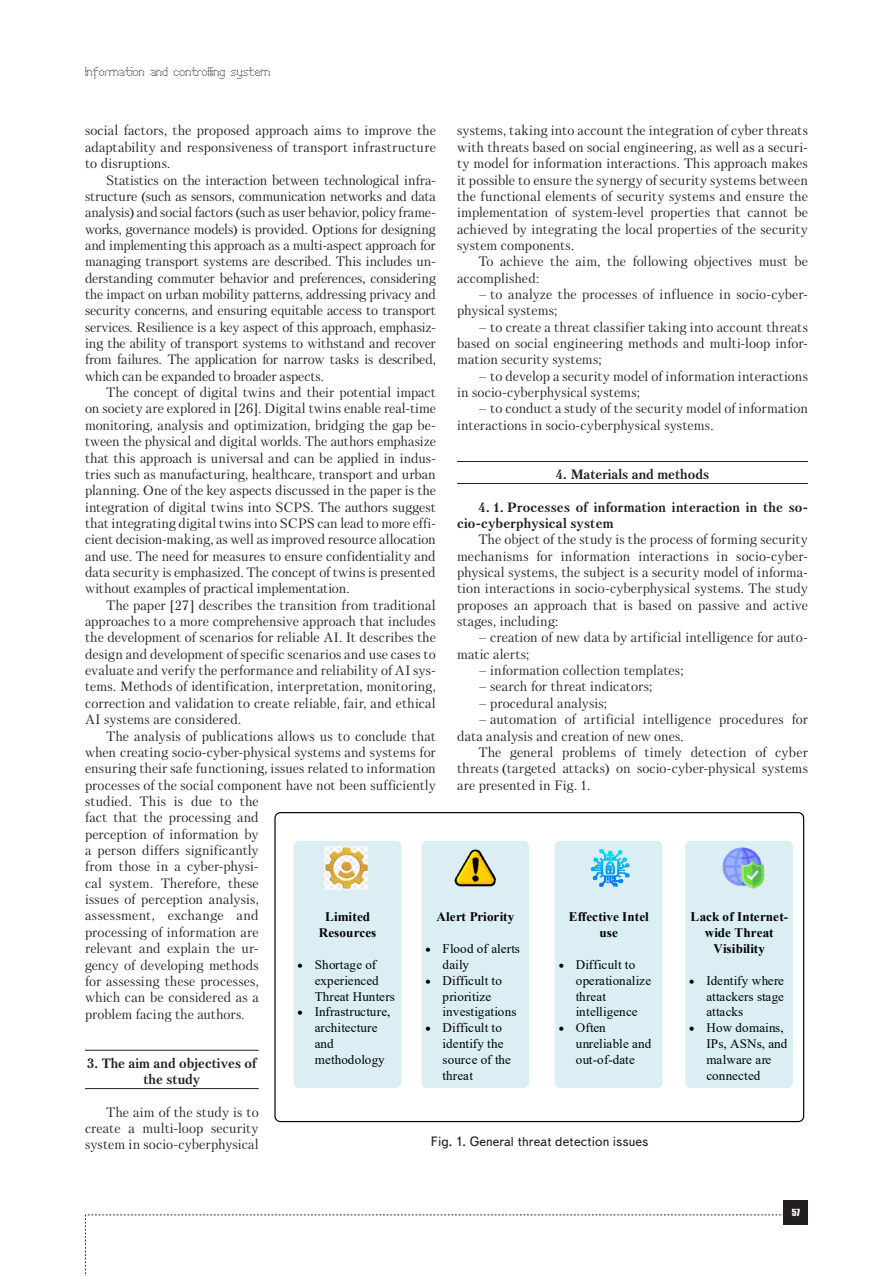
<style>
.page{position:relative;width:893px;height:1276px;background:#fff}
.page>*{position:absolute;margin:0;border:0;box-sizing:border-box;transform-origin:0 0}
.Text__англ{font:13.5px/16.4px "Petersburg C";letter-spacing:.005em;color:#231f20;text-align:justify}
.Text__англ-2{font:700 13.5px/16.4px "Petersburg C";letter-spacing:.01em;color:#231f20}
.Раздел_статьи{font:700 13.5px/16.4px "Petersburg C";color:#231f20;text-align:center}
.Рисунок{font:13.5px "Text Book C";color:#231f20}
.t1{font:13.05px/15.9px "Times New Roman";letter-spacing:.015em;color:#000}
.t2{font:700 13.05px/15.9px "Times New Roman";letter-spacing:.01em;color:#000;text-align:center}
.t3{font:12px "Perfo";letter-spacing:.015em;color:#231f20}
.t4{font:9px "Impact";color:#fff}
</style>
<div class="page">
<svg style="left:85px;top:1214px;width:699px;height:62px"></svg>
<div style="left:784px;top:1200px;width:24px;height:24px;background:#231f20"></div>
<hr style="left:85px;top:1050px;width:174px;height:1px;background:#231f20">
<hr style="left:85px;top:1088px;width:174px;height:1px;background:#231f20">
<hr style="left:457px;top:461px;width:351px;height:1px;background:#231f20">
<hr style="left:457px;top:483px;width:351px;height:1px;background:#231f20">
<div style="left:274px;top:812px;width:530px;height:310px;border:1px solid #000;border-radius:5px"></div>
<div style="left:555px;top:841px;width:107px;height:247px;background:#dbeef3;border-radius:5px"></div>
<div style="left:294px;top:841px;width:107px;height:247px;background:#dbeef3;border-radius:5px"></div>
<div style="left:421px;top:841px;width:108px;height:247px;background:#dbeef3;border-radius:5px"></div>
<div style="left:685px;top:841px;width:108px;height:247px;background:#dbeef3;border-radius:5px"></div>
<img style="left:325px;top:846px;width:43px;height:43px">
<img style="left:454px;top:846px;width:311px;height:43px">
<p class="t3" style="left:85px;top:65px;width:187px">Information and controlling system</p>
<p class="Text__англ" style="left:85px;top:122px;width:352px">social factors, the proposed approach aims to improve the adaptability and responsiveness of transport infrastructure to disruptions.</p>
<p class="Text__англ" style="left:85px;top:171px;width:352px;text-indent:21px">Statistics on the interaction between technological infra&shy;structure (such as sensors, communication networks and data analysis) and social factors (such as user behavior, policy frame&shy;works, governance models) is provided. Options for designing and implementing this approach as a multi-aspect approach for managing transport systems are described. This includes un&shy;derstanding commuter behavior and preferences, considering the impact on urban mobility patterns, addressing privacy and security concerns, and ensuring equitable access to transport services. Resilience is a key aspect of this approach, emphasiz&shy;ing the ability of transport systems to withstand and recover from failures. The application for narrow tasks is described, which can be expanded to broader aspects.</p>
<p class="Text__англ" style="left:85px;top:384px;width:352px;text-indent:21px">The concept of digital twins and their potential impact on society are explored in [26]. Digital twins enable real-time monitoring, analysis and optimization, bridging the gap be&shy;tween the physical and digital worlds. The authors emphasize that this approach is universal and can be applied in indus&shy;tries such as manufacturing, healthcare, transport and urban planning. One of the key aspects discussed in the paper is the integration of digital twins into SCPS. The authors suggest that integrating digital twins into SCPS can lead to more effi&shy;cient decision-making, as well as improved resource allocation and use. The need for measures to ensure confidentiality and data security is emphasized. The concept of twins is presented without examples of practical implementation.</p>
<p class="Text__англ" style="left:85px;top:596px;width:352px;text-indent:21px">The paper [27] describes the transition from traditional approaches to a more comprehensive approach that includes the development of scenarios for reliable AI. It describes the design and development of specific scenarios and use cases to evaluate and verify the performance and reliability of AI sys&shy;tems. Methods of identification, interpretation, monitoring, correction and validation to create reliable, fair, and ethical AI systems are considered.</p>
<p class="Text__англ" style="left:85px;top:727px;width:352px;text-align:left;text-indent:21px">The analysis of publications allows us to conclude that when creating socio-cyber-physical systems and systems for ensuring their safe functioning, issues related to information processes of the social component have not been sufficiently studied. This is due to the<br>fact that the processing and<br>perception of information by<br>a person differs significantly<br>from those in a cyber-physi-<br>cal system. Therefore, these<br>issues of perception analysis,<br>assessment, exchange and<br>processing of information are<br>relevant and explain the ur-<br>gency of developing methods<br>for assessing these processes,<br>which can be considered as a<br>problem facing the authors.</p>
<p class="Раздел_статьи" style="left:87px;top:1054px;width:171px">3. The aim and objectives of the study</p>
<p class="Text__англ" style="left:85px;top:1103px;width:175px;text-indent:21px">The aim of the study is to create a multi-loop security system in socio-cyberphysical</p>
<p class="Text__англ" style="left:457px;top:122px;width:352px">systems, taking into account the integration of cyber threats with threats based on social engineering, as well as a securi&shy;ty model for information interactions. This approach makes it possible to ensure the synergy of security systems between the functional elements of security systems and ensure the implementation of system-level properties that cannot be achieved by integrating the local properties of the security system components.</p>
<p class="Text__англ" style="left:457px;top:253px;width:352px;text-indent:21px">To achieve the aim, the following objectives must be accomplished:</p>
<p class="Text__англ" style="left:457px;top:286px;width:352px;text-indent:21px">– to analyze the processes of influence in socio-cyber&shy;physical systems;</p>
<p class="Text__англ" style="left:457px;top:319px;width:352px;text-indent:21px">– to create a threat classifier taking into account threats based on social engineering methods and multi-loop infor&shy;mation security systems;</p>
<p class="Text__англ" style="left:457px;top:368px;width:352px;text-indent:21px">– to develop a security model of information interactions in socio-cyberphysical systems;</p>
<p class="Text__англ" style="left:457px;top:400px;width:352px;text-indent:21px">– to conduct a study of the security model of information interactions in socio-cyberphysical systems.</p>
<p class="Раздел_статьи" style="left:556px;top:466px;width:155px">4. Materials and methods</p>
<p class="Text__англ-2" style="left:457px;top:499px;width:352px;text-indent:21px">4. 1. Processes of information interaction in the so&shy;cio-cyberphysical system</p>
<p class="Text__англ" style="left:457px;top:531px;width:352px;text-indent:21px">The object of the study is the process of forming security mechanisms for information interactions in socio-cyber&shy;physical systems, the subject is a security model of informa&shy;tion interactions in socio-cyberphysical systems. The study proposes an approach that is based on passive and active stages, including:</p>
<p class="Text__англ" style="left:457px;top:629px;width:352px;text-indent:21px">– creation of new data by artificial intelligence for auto&shy;matic alerts;</p>
<p class="Text__англ" style="left:478px;top:662px;width:207px">– information collection templates;</p>
<p class="Text__англ" style="left:478px;top:678px;width:175px">– search for threat indicators;</p>
<p class="Text__англ" style="left:478px;top:695px;width:130px">– procedural analysis;</p>
<p class="Text__англ" style="left:457px;top:711px;width:352px;text-indent:21px">– automation of artificial intelligence procedures for data analysis and creation of new ones.</p>
<p class="Text__англ" style="left:457px;top:744px;width:352px;text-indent:21px">The general problems of timely detection of cyber threats (targeted attacks) on socio-cyber-physical systems are presented in Fig. 1.</p>
<p class="t2" style="left:319px;top:908px;width:59px">Limited<br>Resources</p>
<p class="t1" style="left:315px;top:956px;width:82px;text-indent:-17px">• Shortage of experienced<br>Threat Hunters</p>
<p class="t1" style="left:315px;top:1003px;width:77px;text-indent:-17px">• Infrastructure, architecture and methodology</p>
<p class="t2" style="left:437px;top:908px;width:79px">Alert Priority</p>
<p class="t1" style="left:443px;top:940px;width:79px;text-indent:-17px">• Flood of alerts daily</p>
<p class="t1" style="left:443px;top:972px;width:76px;text-indent:-17px">• Difficult to prioritize investigations</p>
<p class="t1" style="left:443px;top:1019px;width:70px;text-indent:-17px">• Difficult to identify the source of the threat</p>
<p class="t2" style="left:569px;top:908px;width:81px">Effective Intel use</p>
<p class="t1" style="left:576px;top:956px;width:77px;text-indent:-17px">• Difficult to operationalize threat intelligence</p>
<p class="t1" style="left:576px;top:1019px;width:77px;text-indent:-17px">• Often unreliable and out-of-date</p>
<p class="t2" style="left:691px;top:908px;width:99px">Lack of Internet&shy;wide Threat<br>Visibility</p>
<p class="t1" style="left:706px;top:972px;width:79px;text-align:justify;text-indent:-17px">• Identify where attackers stage attacks</p>
<p class="t1" style="left:706px;top:1019px;width:83px;text-indent:-17px">• How domains,<br>IPs, ASNs, and malware are connected</p>
<p class="Рисунок" style="left:431px;top:1134px;width:219px">Fig. 1. General threat detection issues</p>
<p class="t4" style="left:792px;top:1205px;width:10px">57</p>
</div>
